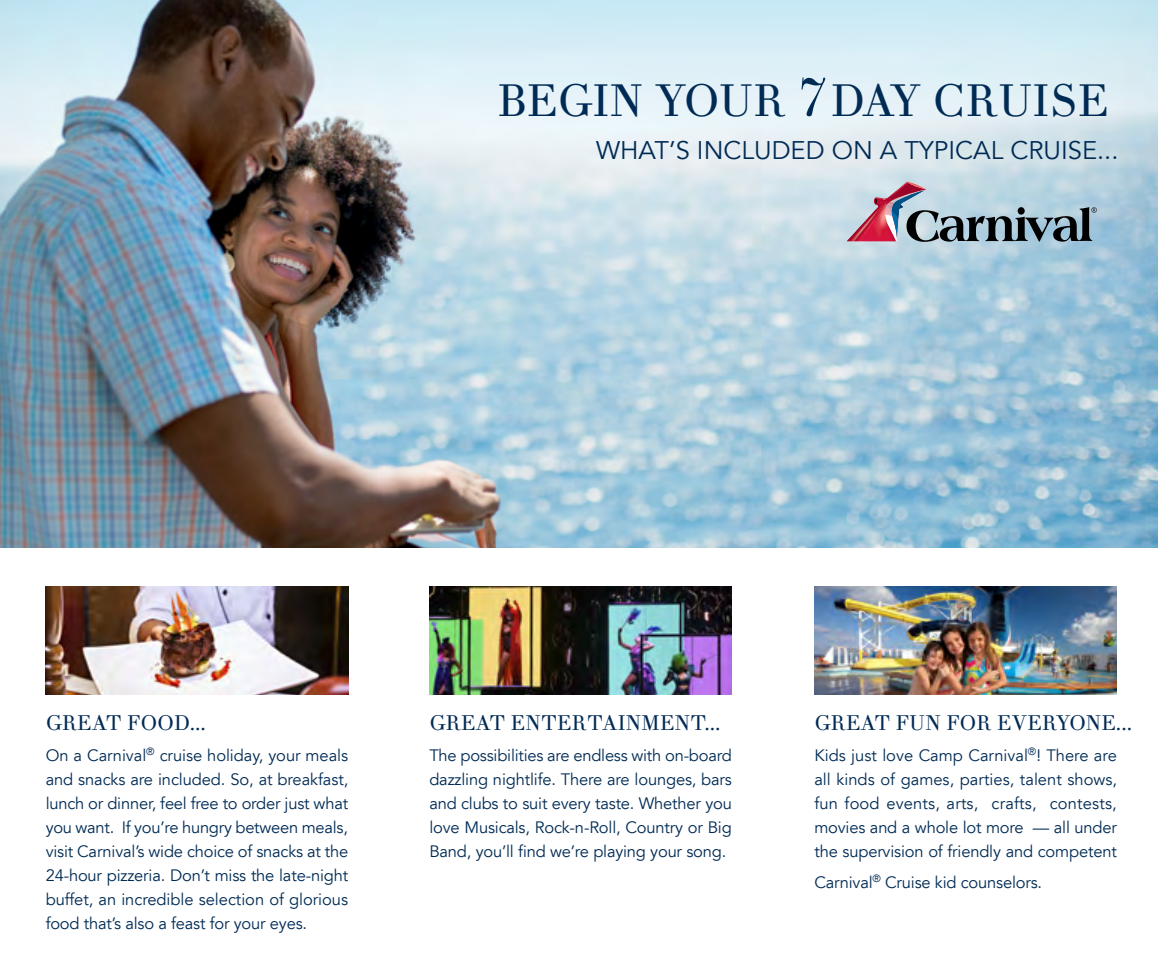
<style>
.page{position:relative;width:1158px;height:959px;background:#fff}
.page>*{position:absolute;margin:0;border:0;box-sizing:border-box;transform-origin:0 0}
.t1{font:45px "Theano Didot";color:#002b54}
.t2{font:25.5px "Avenir LT";color:#002b54}
.t3{font:21px "Theano Didot";color:#002b54}
.t4{font:16.5px/24px "Avenir LT";letter-spacing:-.01em;color:#002b54;text-align:justify}
.s1{font-size:54px}
</style>
<div class="page">
<img style="left:0;top:0;width:1158px;height:547px">
<img style="left:46px;top:586px;width:302px;height:108px">
<img style="left:429px;top:586px;width:303px;height:108px">
<img style="left:814px;top:586px;width:303px;height:108px">
<svg style="left:847px;top:181px;width:249px;height:61px;background:#9ea4b1"></svg>
<h1 class="t1" style="left:497px;top:73px;width:613px">BEGIN YOUR <span class="s1">7</span> DAY CRUISE</h1>
<h2 class="t2" style="left:596px;top:136px;width:524px">WHAT’S INCLUDED ON A TYPICAL CRUISE...</h2>
<p class="t3" style="left:46px;top:710px;width:162px">GREAT FOOD...</p>
<p class="t3" style="left:429px;top:710px;width:293px">GREAT ENTERTAINMENT...</p>
<p class="t3" style="left:814px;top:710px;width:319px">GREAT FUN FOR EVERYONE...</p>
<p class="t4" style="left:46px;top:743px;width:304px">On a Carnival<sup>®</sup> cruise holiday, your meals and snacks are included. So, at breakfast, lunch or dinner, feel free to order just what you want. If you’re hungry between meals, visit Carnival’s wide choice of snacks at the 24-hour pizzeria. Don’t miss the late-night buffet, an incredible selection of glorious food that’s also a feast for your eyes.</p>
<p class="t4" style="left:429px;top:743px;width:304px">The possibilities are endless with on-board dazzling nightlife. There are lounges, bars and clubs to suit every taste. Whether you love Musicals, Rock-n-Roll, Country or Big Band, you’ll find we’re playing your song.</p>
<p class="t4" style="left:814px;top:743px;width:304px">Kids just love Camp Carnival<sup>®</sup>! There are all kinds of games, parties, talent shows, fun food events, arts, crafts, contests, movies and a whole lot more — all under the supervision of friendly and competent</p>
<p class="t4" style="left:814px;top:871px;width:229px">Carnival<sup>®</sup> Cruise kid counselors.</p>
</div>
